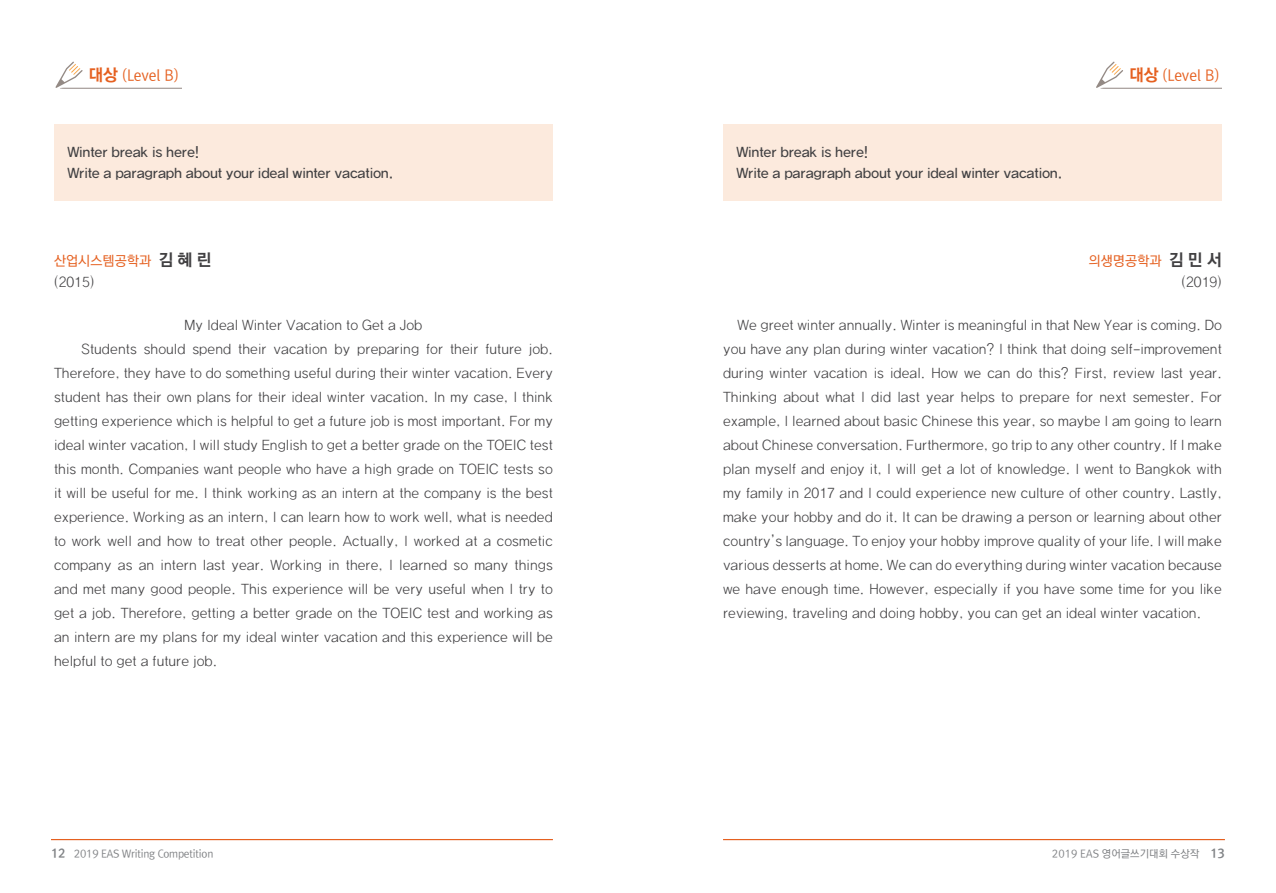
<style>
.page{position:relative;width:1276px;height:893px;background:#fff}
.page>*{position:absolute;margin:0;border:0;box-sizing:border-box;transform-origin:0 0}
.t1{font:15px "Rix Go M";color:#e56020;scale:.95 1}
.t2{font:13.5px/24px "Yoon Gothic L";color:#414042;text-align:justify;scale:.96 1}
.t3{font:13.5px/21px "Yoon Gothic M";letter-spacing:-.02em;color:#414042}
.t4{font:13.5px "Rix Go M";color:#e56020}
.t5{font:10.5px "Rix Go M";letter-spacing:-.02em;color:#808285}
.t6{font:10.5px "Rix Go M";color:#808285}
.s1{font-family:"Rix Go EB";font-size:16.5px}
.s2{font-family:"Rix Go EB";font-size:16.5px;color:#414042}
.s3{font-family:"Rix Go EB";font-size:12px}
</style>
<div class="page">
<hr style="left:51px;top:839px;width:502px;height:1px;background:#e56020">
<hr style="left:723px;top:839px;width:502px;height:1px;background:#e56020">
<div style="left:723px;top:124px;width:499px;height:77px;background:#fceadd"></div>
<div style="left:54px;top:124px;width:499px;height:77px;background:#fceadd"></div>
<svg style="left:1096px;top:62px;width:126px;height:27px"></svg>
<svg style="left:56px;top:62px;width:125px;height:27px"></svg>
<p class="t1" style="left:88px;top:67px;width:96px"><span class="s1">대상</span> (Level B)</p>
<p class="t1" style="left:1129px;top:67px;width:96px"><span class="s1">대상</span> (Level B)</p>
<p class="t3" style="left:67px;top:140px;width:327px">Winter break is here!<br>Write a paragraph about your ideal winter vacation.</p>
<p class="t3" style="left:736px;top:140px;width:327px">Winter break is here!<br>Write a paragraph about your ideal winter vacation.</p>
<p class="t4" style="left:54px;top:252px;width:159px">산업시스템공학과 <span class="s2">김 혜 린</span></p>
<p class="t2" style="left:54px;top:268px;width:44px">(2015)</p>
<p class="t4" style="left:1088px;top:252px;width:135px">의생명공학과 <span class="s2">김 민 서</span></p>
<p class="t2" style="left:1181px;top:268px;width:44px">(2019)</p>
<p class="t2" style="left:184px;top:311px;width:249px">My Ideal Winter Vacation to Get a Job</p>
<p class="t2" style="left:82px;top:335px;width:492px">Students should spend their vacation by preparing for their future job.</p>
<p class="t2" style="left:54px;top:359px;width:521px">Therefore, they have to do something useful during their winter vacation. Every</p>
<p class="t2" style="left:54px;top:383px;width:521px">student has their own plans for their ideal winter vacation. In my case, I think</p>
<p class="t2" style="left:54px;top:407px;width:521px">getting experience which is helpful to get a future job is most important. For my</p>
<p class="t2" style="left:54px;top:431px;width:521px">ideal winter vacation, I will study English to get a better grade on the TOEIC test</p>
<p class="t2" style="left:54px;top:455px;width:521px">this month. Companies want people who have a high grade on TOEIC tests so</p>
<p class="t2" style="left:54px;top:479px;width:521px">it will be useful for me. I think working as an intern at the company is the best</p>
<p class="t2" style="left:54px;top:503px;width:521px">experience. Working as an intern, I can learn how to work well, what is needed</p>
<p class="t2" style="left:54px;top:527px;width:521px">to work well and how to treat other people. Actually, I worked at a cosmetic</p>
<p class="t2" style="left:54px;top:551px;width:521px">company as an intern last year. Working in there, I learned so many things</p>
<p class="t2" style="left:54px;top:575px;width:521px">and met many good people. This experience will be very useful when I try to</p>
<p class="t2" style="left:54px;top:599px;width:521px">get a job. Therefore, getting a better grade on the TOEIC test and working as</p>
<p class="t2" style="left:54px;top:623px;width:521px">an intern are my plans for my ideal winter vacation and this experience will be</p>
<p class="t2" style="left:54px;top:647px;width:171px">helpful to get a future job.</p>
<p class="t2" style="left:723px;top:311px;width:521px;text-indent:14px">We greet winter annually. Winter is meaningful in that New Year is coming. Do you have any plan during winter vacation? I think that doing self-improvement during winter vacation is ideal. How we can do this? First, review last year.<br>Thinking about what I did last year helps to prepare for next semester. For example, I learned about basic Chinese this year, so maybe I am going to learn about Chinese conversation. Furthermore, go trip to any other country. If I make plan myself and enjoy it, I will get a lot of knowledge. I went to Bangkok with my family in 2017 and I could experience new culture of other country. Lastly, make your hobby and do it. It can be drawing a person or learning about other country’s language. To enjoy your hobby improve quality of your life. I will make various desserts at home. We can do everything during winter vacation because we have enough time. However, especially if you have some time for you like reviewing, traveling and doing hobby, you can get an ideal winter vacation.</p>
<p class="t5" style="left:51px;top:847px;width:164px"><span class="s3">12</span> 2019 EAS Writing Competition</p>
<p class="t6" style="left:1052px;top:847px;width:174px">2019 EAS 영어글쓰기대회 수상작 <span class="s3">13</span></p>
</div>
